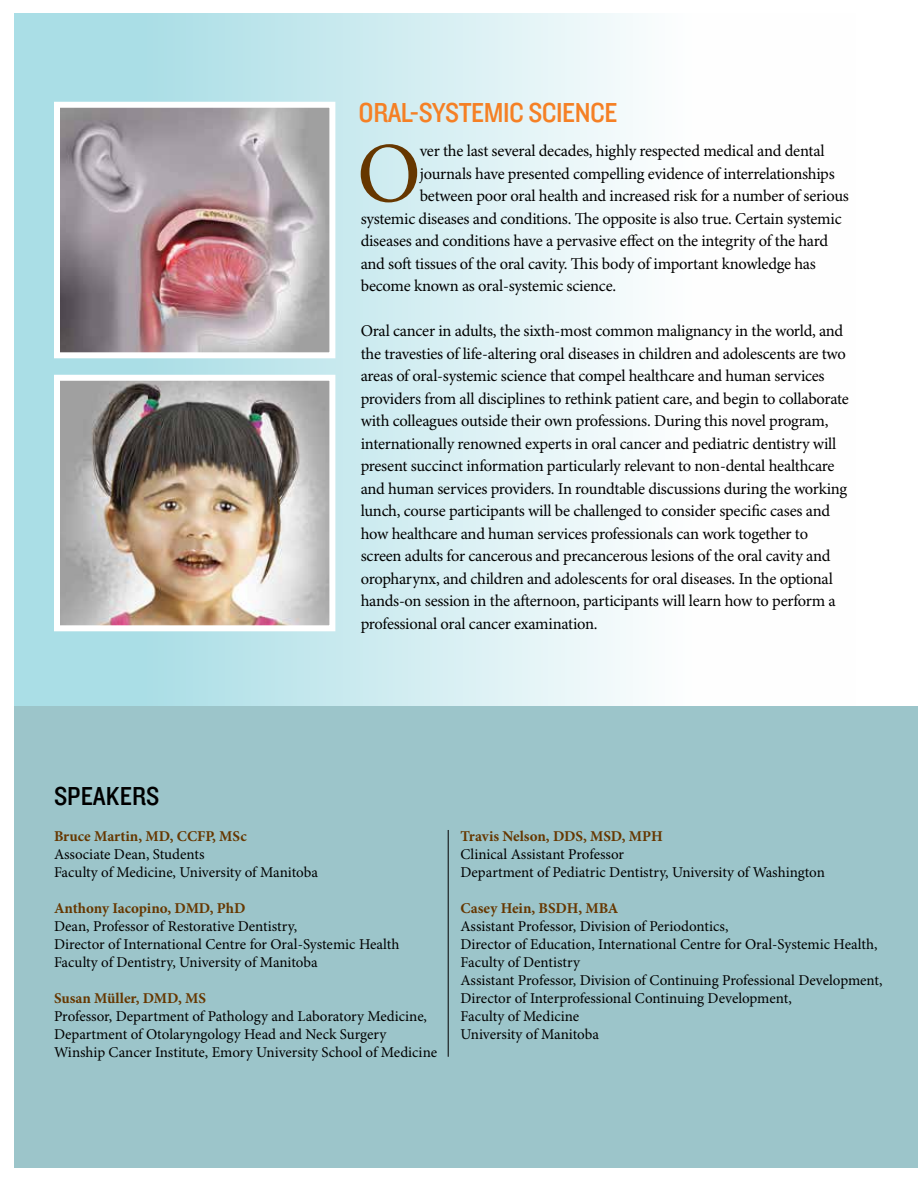
<style>
.page{position:relative;width:918px;height:1188px;background:#fff}
.page>*{position:absolute;margin:0;border:0;box-sizing:border-box;transform-origin:0 0}
.t1{font:85.8px "Minion Pro";color:#663700}
.t2{font:28.5px "Knockout HTF30 Junior Welterwt";letter-spacing:-.015em;color:#f58025}
.t3{font:27px "Knockout HTF30 Junior Welterwt";color:#000}
.t4{font:16.5px/22.5px "Minion Pro";letter-spacing:-.015em;color:#000}
.t5{font:15px/18px "Minion Pro";letter-spacing:-.005em;color:#000}
.t6{font:700 15px "Minion Pro";color:#663700}
</style>
<div class="page">
<div style="left:0;top:14px;width:855px;height:709px;background:linear-gradient(to right,#9ed9e2,#fff)"></div>
<div style="left:6px;top:706px;width:912px;height:482px;background:#9cc5ca"></div>
<img style="left:61px;top:382px;width:267px;height:242px">
<div style="left:54px;top:375px;width:281px;height:256px;border:6px solid #fff"></div>
<img style="left:61px;top:109px;width:267px;height:242px">
<div style="left:54px;top:102px;width:281px;height:256px;border:6px solid #fff"></div>
<div style="left:0;top:0;width:14px;height:1188px;background:#fff"></div>
<div style="left:0;top:1168px;width:918px;height:20px;background:#fff"></div>
<hr style="left:448px;top:830px;width:1px;height:227px;background:#000">
<h2 class="t2" style="left:359px;top:97px;width:260px">ORAL-SYSTEMIC SCIENCE</h2>
<h1 class="t1" style="left:357px;top:122px;width:66px">O</h1>
<p class="t4" style="left:420px;top:140px;width:406px">ver the last several decades, highly respected medical and dental</p>
<p class="t4" style="left:420px;top:163px;width:417px">journals have presented compelling evidence of interrelationships</p>
<p class="t4" style="left:420px;top:185px;width:431px">between poor oral health and increased risk for a number of serious</p>
<p class="t4" style="left:361px;top:208px;width:482px">systemic diseases and conditions. The opposite is also true. Certain systemic</p>
<p class="t4" style="left:361px;top:230px;width:469px">diseases and conditions have a pervasive effect on the integrity of the hard</p>
<p class="t4" style="left:361px;top:253px;width:457px">and soft tissues of the oral cavity. This body of important knowledge has</p>
<p class="t4" style="left:361px;top:275px;width:257px">become known as oral-systemic science.</p>
<p class="t4" style="left:361px;top:320px;width:490px">Oral cancer in adults, the sixth-most common malignancy in the world, and the travesties of life-altering oral diseases in children and adolescents are two areas of oral-systemic science that compel healthcare and human services providers from all disciplines to rethink patient care, and begin to collaborate with colleagues outside their own professions. During this novel program, internationally renowned experts in oral cancer and pediatric dentistry will present succinct information particularly relevant to non-dental healthcare and human services providers. In roundtable discussions during the working lunch, course participants will be challenged to consider specific cases and how healthcare and human services professionals can work together to screen adults for cancerous and precancerous lesions of the oral cavity and oropharynx, and children and adolescents for oral diseases. In the optional hands-on session in the afternoon, participants will learn how to perform a professional oral cancer examination.</p>
<h3 class="t3" style="left:54px;top:782px;width:107px">SPEAKERS</h3>
<p class="t6" style="left:54px;top:827px;width:194px">Bruce Martin, MD, CCFP, MSc</p>
<p class="t5" style="left:54px;top:846px;width:266px">Associate Dean, Students<br>Faculty of Medicine, University of Manitoba</p>
<p class="t6" style="left:54px;top:899px;width:193px">Anthony Iacopino, DMD, PhD</p>
<p class="t5" style="left:54px;top:918px;width:347px">Dean, Professor of Restorative Dentistry,<br>Director of International Centre for Oral-Systemic Health<br>Faculty of Dentistry, University of Manitoba</p>
<p class="t6" style="left:54px;top:989px;width:154px">Susan Müller, DMD, MS</p>
<p class="t5" style="left:54px;top:1008px;width:385px">Professor, Department of Pathology and Laboratory Medicine,<br>Department of Otolaryngology Head and Neck Surgery<br>Winship Cancer Institute, Emory University School of Medicine</p>
<p class="t6" style="left:460px;top:828px;width:204px">Travis Nelson, DDS, MSD, MPH</p>
<p class="t5" style="left:460px;top:846px;width:366px">Clinical Assistant Professor<br>Department of Pediatric Dentistry, University of Washington</p>
<p class="t6" style="left:460px;top:900px;width:159px">Casey Hein, BSDH, MBA</p>
<p class="t5" style="left:460px;top:918px;width:424px">Assistant Professor, Division of Periodontics,<br>Director of Education, International Centre for Oral-Systemic Health, Faculty of Dentistry<br>Assistant Professor, Division of Continuing Professional Development, Director of Interprofessional Continuing Development,<br>Faculty of Medicine<br>University of Manitoba</p>
</div>
